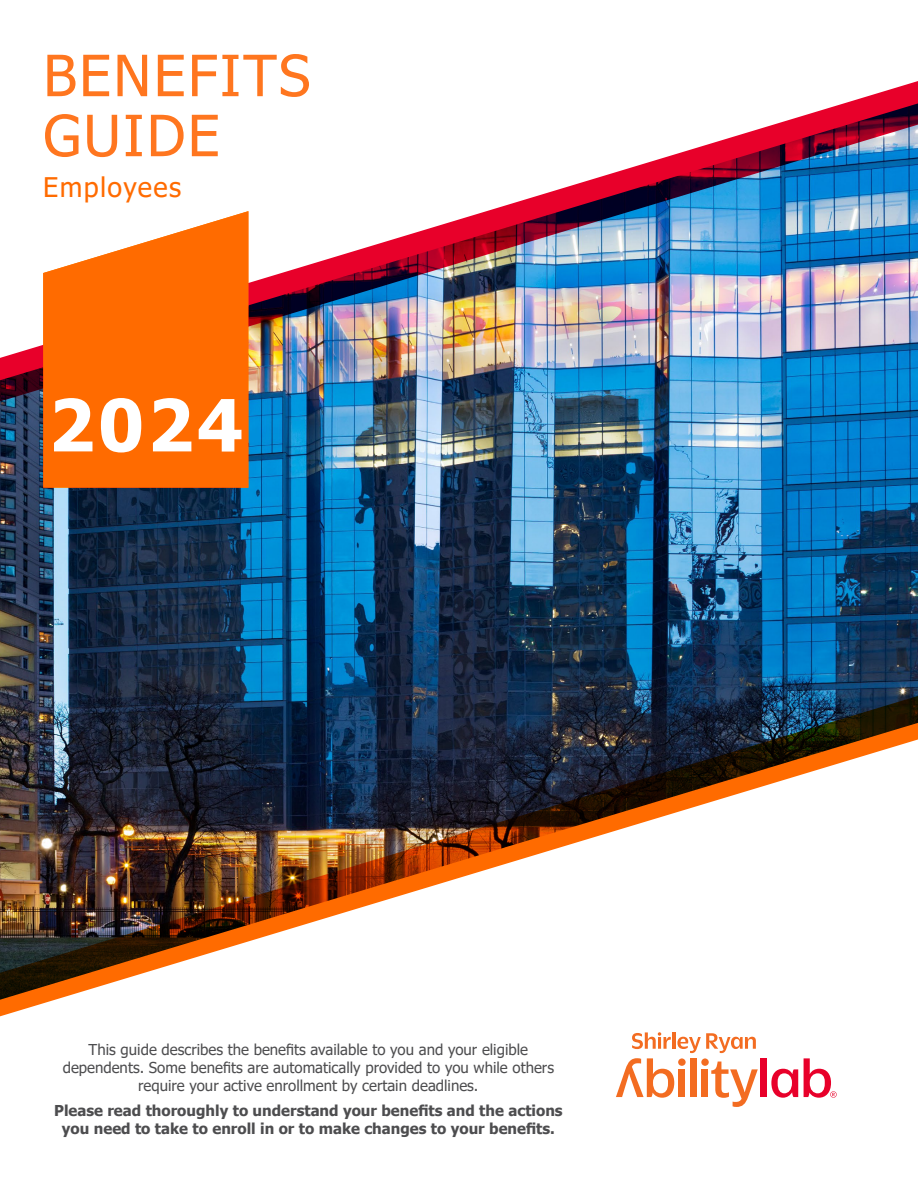
<style>
.page{position:relative;width:918px;height:1188px;background:#fff}
.page>*{position:absolute;margin:0;border:0;box-sizing:border-box;transform-origin:0 0}
.t1{font:700 72px "Tahoma";color:#fff}
.t2{font:57px/60px "Tahoma";letter-spacing:.04em;color:#ff761f}
.t3{font:27px "Tahoma";letter-spacing:.05em;color:#ff6b00}
.t4{font:15px/18px "Tahoma";color:#4d4d4f;text-align:center}
.t5{font:700 15px/18px "Tahoma";color:#4d4d4f;text-align:center}
</style>
<div class="page">
<img style="left:0;top:99px;width:918px;height:905px">
<svg style="left:43px;top:99px;width:205px;height:112px"></svg>
<svg style="left:43px;top:211px;width:205px;height:277px;background:#fe7b1c"></svg>
<svg style="left:616px;top:1032px;width:142px;height:75px"></svg>
<div style="left:761px;top:1058px;width:6px;height:39px;background:#e8002a"></div>
<svg style="left:771px;top:1069px;width:27px;height:29px"></svg>
<svg style="left:804px;top:1058px;width:33px;height:40px"></svg>
<h2 class="t2" style="left:43px;top:49px;width:269px">BENEFITS<br>GUIDE</h2>
<h3 class="t3" style="left:43px;top:169px;width:139px">Employees</h3>
<h1 class="t1" style="left:49px;top:375px;width:196px">2024</h1>
<p class="t4" style="left:63px;top:1042px;width:493px">This guide describes the benefits available to you and your eligible dependents. Some benefits are automatically provided to you while others require your active enrollment by certain deadlines.</p>
<p class="t5" style="left:54px;top:1102px;width:510px">Please read thoroughly to understand your benefits and the actions you need to take to enroll in or to make changes to your benefits.</p>
</div>
